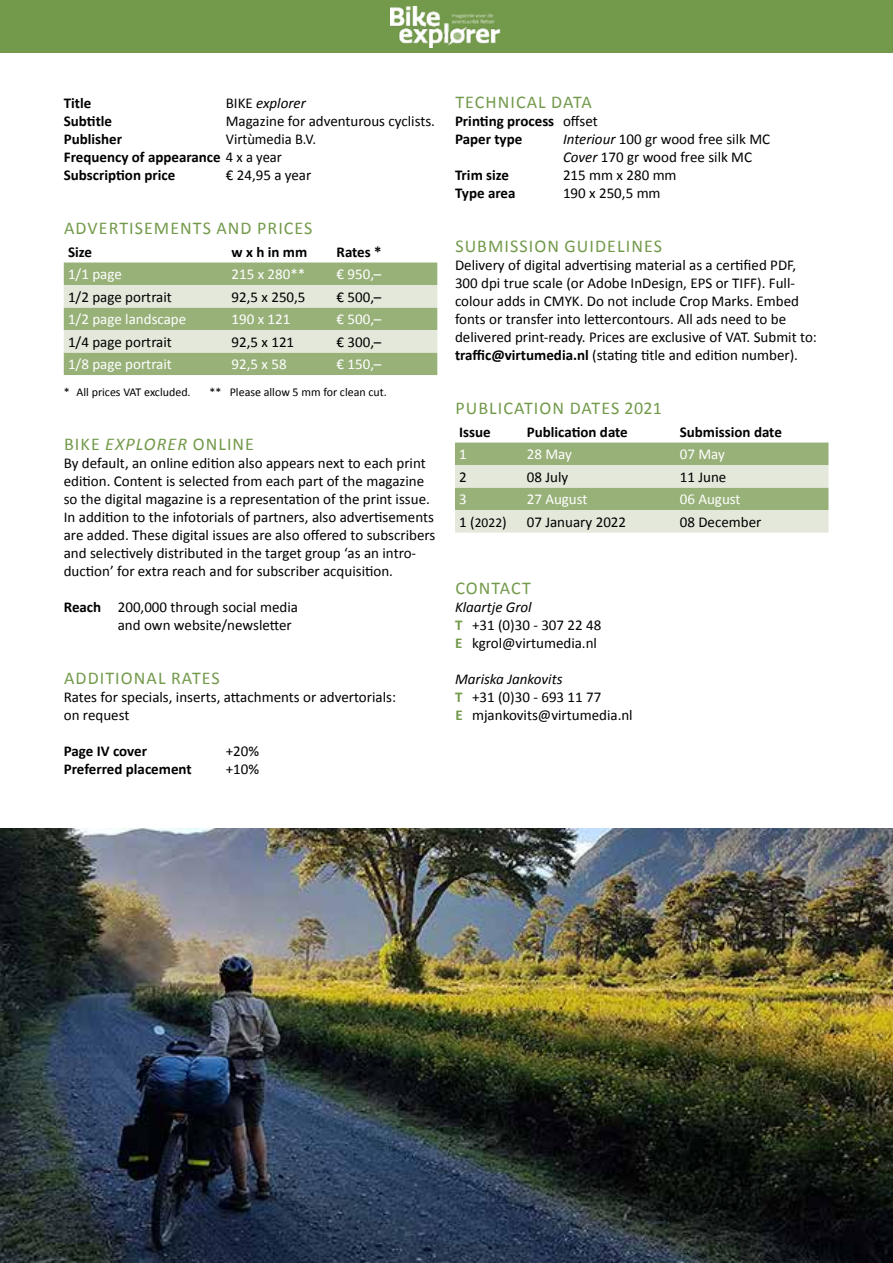
<style>
.page{position:relative;width:893px;height:1263px;background:#fff}
.page>*{position:absolute;margin:0;border:0;box-sizing:border-box;transform-origin:0 0}
.t1{font:18px "Calibri";letter-spacing:.06em;color:#739a4b}
.t2{font:15px/18px "Calibri";color:#000}
.t3{font:700 15px/18px "Calibri";color:#000}
.t4{font:15px "Calibri";color:#fff}
.t5{font:italic 15px "Calibri";color:#000}
.t6{font:13.5px "Calibri";color:#000}
.t7{font:12px "Calibri";color:#000}
.s1{font-style:normal}
.s2{font-weight:400}
.s3{font-style:italic}
.s4{font-weight:700}
.s5{font-size:15px}
.s6{font-weight:700;color:#739a4b}
</style>
<div class="page">
<div style="left:0;top:0;width:893px;height:52px;background:#739a4b"></div>
<img style="left:0;top:828px;width:893px;height:435px">
<svg style="left:64px;top:262px;width:373px;height:113px;background:#b7c7a0"></svg>
<svg style="left:455px;top:442px;width:373px;height:90px;background:#beccaa"></svg>
<img style="left:390px;top:6px;width:111px;height:41px">
<p class="t3" style="left:64px;top:94px;width:29px">Title</p>
<p class="t5" style="left:226px;top:93px;width:82px"><span class="s1">BIKE</span> explorer</p>
<p class="t3" style="left:64px;top:112px;width:50px">Subtitle</p>
<p class="t2" style="left:226px;top:112px;width:211px">Magazine for adventurous cyclists.</p>
<p class="t3" style="left:64px;top:130px;width:60px">Publisher</p>
<p class="t3" style="left:64px;top:130px;width:254px;text-indent:162px"><span class="s2">Virtùmedia B.V.<br></span>Frequency of appearance <span class="s2">4 x a year<br></span>Subscription price</p>
<p class="t2" style="left:226px;top:166px;width:87px">€ 24,95 a year</p>
<p class="t1" style="left:64px;top:216px;width:250px">ADVERTISEMENTS AND PRICES</p>
<p class="t3" style="left:68px;top:242px;width:26px">Size</p>
<p class="t3" style="left:232px;top:242px;width:77px">w x h in mm</p>
<p class="t3" style="left:337px;top:242px;width:47px">Rates *</p>
<p class="t4" style="left:68px;top:264px;width:55px">1/1 page</p>
<p class="t4" style="left:232px;top:264px;width:75px">215 x 280**</p>
<p class="t4" style="left:337px;top:264px;width:46px">€ 950,–</p>
<p class="t2" style="left:68px;top:287px;width:105px">1/2 page portrait</p>
<p class="t2" style="left:232px;top:287px;width:76px">92,5 x 250,5</p>
<p class="t2" style="left:337px;top:287px;width:46px">€ 500,–</p>
<p class="t4" style="left:68px;top:309px;width:120px">1/2 page landscape</p>
<p class="t4" style="left:232px;top:309px;width:60px">190 x 121</p>
<p class="t4" style="left:337px;top:309px;width:46px">€ 500,–</p>
<p class="t2" style="left:68px;top:332px;width:105px">1/4 page portrait</p>
<p class="t2" style="left:232px;top:332px;width:64px">92,5 x 121</p>
<p class="t2" style="left:337px;top:332px;width:46px">€ 300,–</p>
<p class="t4" style="left:68px;top:354px;width:105px">1/8 page portrait</p>
<p class="t4" style="left:232px;top:354px;width:57px">92,5 x 58</p>
<p class="t4" style="left:337px;top:354px;width:46px">€ 150,–</p>
<p class="t7" style="left:64px;top:384px;width:128px">* All prices VAT excluded.</p>
<p class="t7" style="left:210px;top:384px;width:179px">** Please allow 5 mm for clean cut.</p>
<p class="t1" style="left:64px;top:432px;width:191px">BIKE <span class="s3">EXPLORER</span> ONLINE</p>
<p class="t2" style="left:64px;top:454px;width:373px">By default, an online edition also appears next to each print edition. Content is selected from each part of the magazine so the digital magazine is a representation of the print issue.<br>In addition to the infotorials of partners, also advertisements are added. These digital issues are also offered to subscribers and selectively distributed in the target group ‘as an intro&shy;duction’ for extra reach and for subscriber acquisition.</p>
<p class="t2" style="left:118px;top:598px;width:182px;text-indent:-54px"><span class="s4">Reach</span> 200,000 through social media and own website/newsletter</p>
<p class="t1" style="left:64px;top:666px;width:157px">ADDITIONAL RATES</p>
<p class="t2" style="left:64px;top:688px;width:334px">Rates for specials, inserts, attachments or advertorials: on request</p>
<p class="t3" style="left:64px;top:742px;width:85px">Page IV cover</p>
<p class="t2" style="left:226px;top:742px;width:35px">+20%</p>
<p class="t3" style="left:64px;top:760px;width:129px">Preferred placement</p>
<p class="t2" style="left:226px;top:760px;width:35px">+10%</p>
<p class="t1" style="left:455px;top:90px;width:138px">TECHNICAL DATA</p>
<p class="t3" style="left:455px;top:112px;width:144px">Printing process <span class="s2">offset<br></span>Paper type</p>
<p class="t2" style="left:563px;top:130px;width:209px"><span class="s3">Interiour</span> 100 gr wood free silk MC<br><span class="s3">Cover</span> 170 gr wood free silk MC</p>
<p class="t3" style="left:455px;top:166px;width:56px">Trim size</p>
<p class="t2" style="left:563px;top:166px;width:115px">215 mm x 280 mm</p>
<p class="t3" style="left:455px;top:184px;width:62px">Type area</p>
<p class="t2" style="left:563px;top:184px;width:99px">190 x 250,5 mm</p>
<p class="t1" style="left:455px;top:234px;width:208px">SUBMISSION GUIDELINES</p>
<p class="t2" style="left:455px;top:256px;width:363px">Delivery of digital advertising material as a certified PDF, 300 dpi true scale (or Adobe InDesign, EPS or TIFF). Full&shy;colour adds in CMYK. Do not include Crop Marks. Embed fonts or transfer into lettercontours. All ads need to be delivered print-ready. Prices are exclusive of VAT. Submit to: <span class="s4">traffic@virtumedia.nl</span> (stating title and edition number).</p>
<p class="t1" style="left:455px;top:396px;width:208px">PUBLICATION DATES 2021</p>
<p class="t3" style="left:459px;top:422px;width:33px">Issue</p>
<p class="t3" style="left:527px;top:422px;width:103px">Publication date</p>
<p class="t3" style="left:680px;top:422px;width:104px">Submission date</p>
<p class="t4" style="left:459px;top:444px;width:9px">1</p>
<p class="t4" style="left:527px;top:444px;width:47px">28 May</p>
<p class="t4" style="left:680px;top:444px;width:47px">07 May</p>
<p class="t2" style="left:459px;top:467px;width:9px">2</p>
<p class="t2" style="left:527px;top:467px;width:43px">08 July</p>
<p class="t2" style="left:680px;top:467px;width:48px">11 June</p>
<p class="t4" style="left:459px;top:489px;width:9px">3</p>
<p class="t4" style="left:527px;top:489px;width:62px">27 August</p>
<p class="t4" style="left:680px;top:489px;width:62px">06 August</p>
<p class="t6" style="left:459px;top:513px;width:49px"><span class="s5">1 (</span>2022<span class="s5">)</span></p>
<p class="t2" style="left:527px;top:512px;width:101px">07 January 2022</p>
<p class="t2" style="left:680px;top:512px;width:83px">08 December</p>
<p class="t1" style="left:455px;top:576px;width:77px">CONTACT</p>
<p class="t2" style="left:455px;top:598px;width:148px"><span class="s3">Klaartje Grol<br></span><span class="s6">T</span> +31 (0)30 - 307 22 48<br><span class="s6">E</span> kgrol@virtumedia.nl</p>
<p class="t2" style="left:455px;top:670px;width:179px"><span class="s3">Mariska Jankovits<br></span><span class="s6">T</span> +31 (0)30 - 693 11 77<br><span class="s6">E</span> mjankovits@virtumedia.nl</p>
</div>
